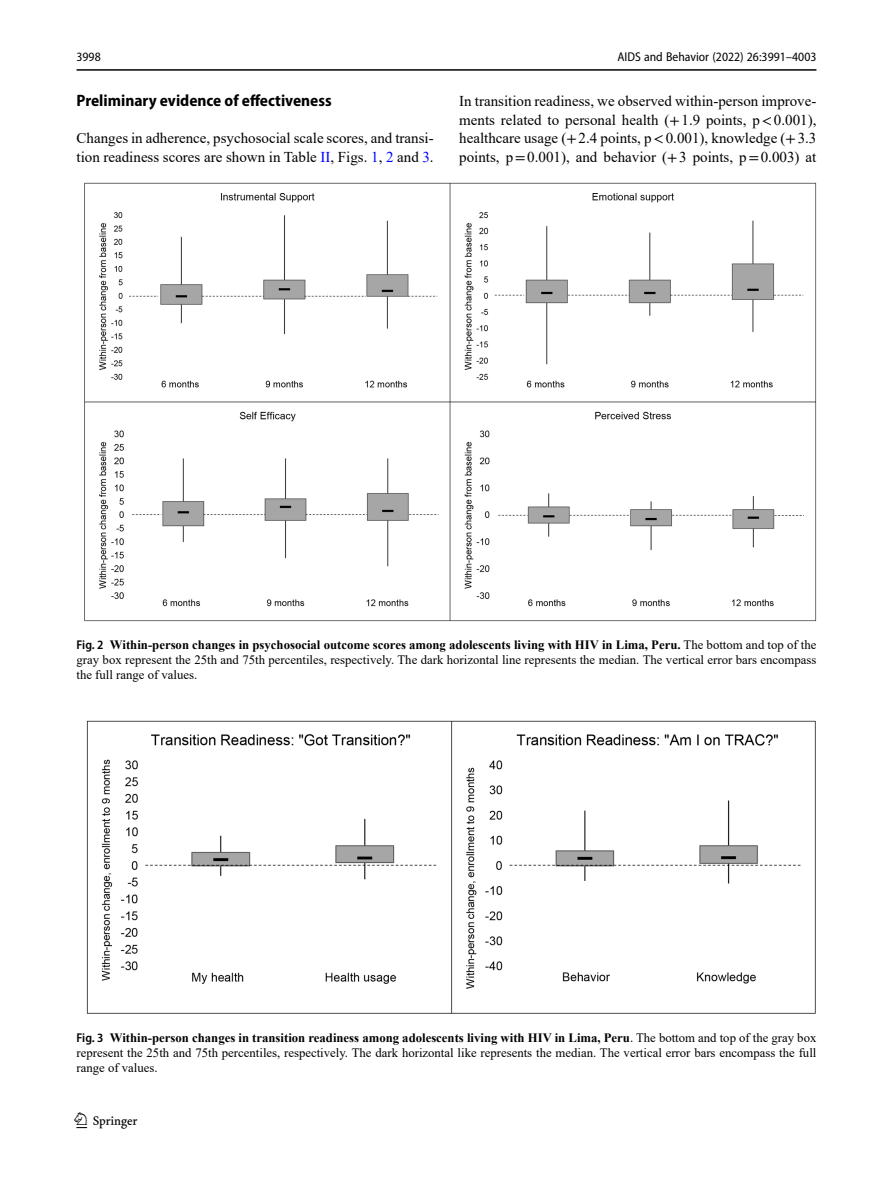
<style>
.page{position:relative;width:893px;height:1187px;background:#fff}
.page>*{position:absolute;margin:0;border:0;box-sizing:border-box;transform-origin:0 0}
.t1{font:22.5px "Springnew";color:#000}
.Head_2{font:700 semi-condensed 16.5px "Myriad Pro";color:#000}
.Body_Text{font:15px/18.8px "Times New Roman";color:#000;text-align:justify}
.Figure_Caption{font:12.75px/15px "Times New Roman";color:#000;text-align:justify}
.t2{font:semi-condensed 12.75px "Myriad Pro";color:#000}
.s1{color:#00f}
.s2{font-family:"STIX"}
.s3{font-family:"Myriad Pro";font-weight:600;font-stretch:semi-condensed}
.s4{font-weight:700}
</style>
<div class="page">
<hr style="left:77px;top:69px;width:739px;height:2px;background:#000">
<img style="left:86px;top:720px;width:730px;height:294px">
<img style="left:84px;top:182px;width:732px;height:439px">
<p class="t2" style="left:77px;top:49px;width:26px">3998</p>
<p class="Head_2" style="left:77px;top:91px;width:257px">Preliminary evidence of effectiveness</p>
<p class="Body_Text" style="left:77px;top:128px;width:359px">Changes in adherence, psychosocial scale scores, and transi&shy;tion readiness scores are shown in Table <span class="s1">II</span>, Figs. <span class="s1">1</span>, <span class="s1">2</span> and <span class="s1">3</span>.</p>
<p class="t2" style="left:617px;top:49px;width:201px">AIDS and Behavior (2022) 26:3991–4003</p>
<p class="Body_Text" style="left:459px;top:91px;width:359px">In transition readiness, we observed within-person improve&shy;ments related to personal health (<span class="s2">+</span>1.9 points, p<span class="s2">&lt;</span>0.001), healthcare usage (<span class="s2">+</span>2.4 points, p<span class="s2">&lt;</span>0.001), knowledge (<span class="s2">+</span>3.3 points, p<span class="s2">=</span>0.001), and behavior (<span class="s2">+</span>3 points, p<span class="s2">=</span>0.003) at</p>
<p class="Figure_Caption" style="left:77px;top:636px;width:741px"><span class="s3">Fig. 2</span> <span class="s4">Within-person changes in psychosocial outcome scores among adolescents living with HIV in Lima, Peru.</span> The bottom and top of the gray box represent the 25th and 75th percentiles, respectively. The dark horizontal line represents the median. The vertical error bars encompass the full range of values.</p>
<p class="Figure_Caption" style="left:77px;top:1029px;width:741px"><span class="s3">Fig. 3</span> <span class="s4">Within-person changes in transition readiness among adolescents living with HIV in Lima, Peru</span>. The bottom and top of the gray box represent the 25th and 75th percentiles, respectively. The dark horizontal like represents the median. The vertical error bars encompass the full range of values.</p>
<h1 class="t1" style="left:77px;top:1107px;width:63px">1 3</h1>
</div>
